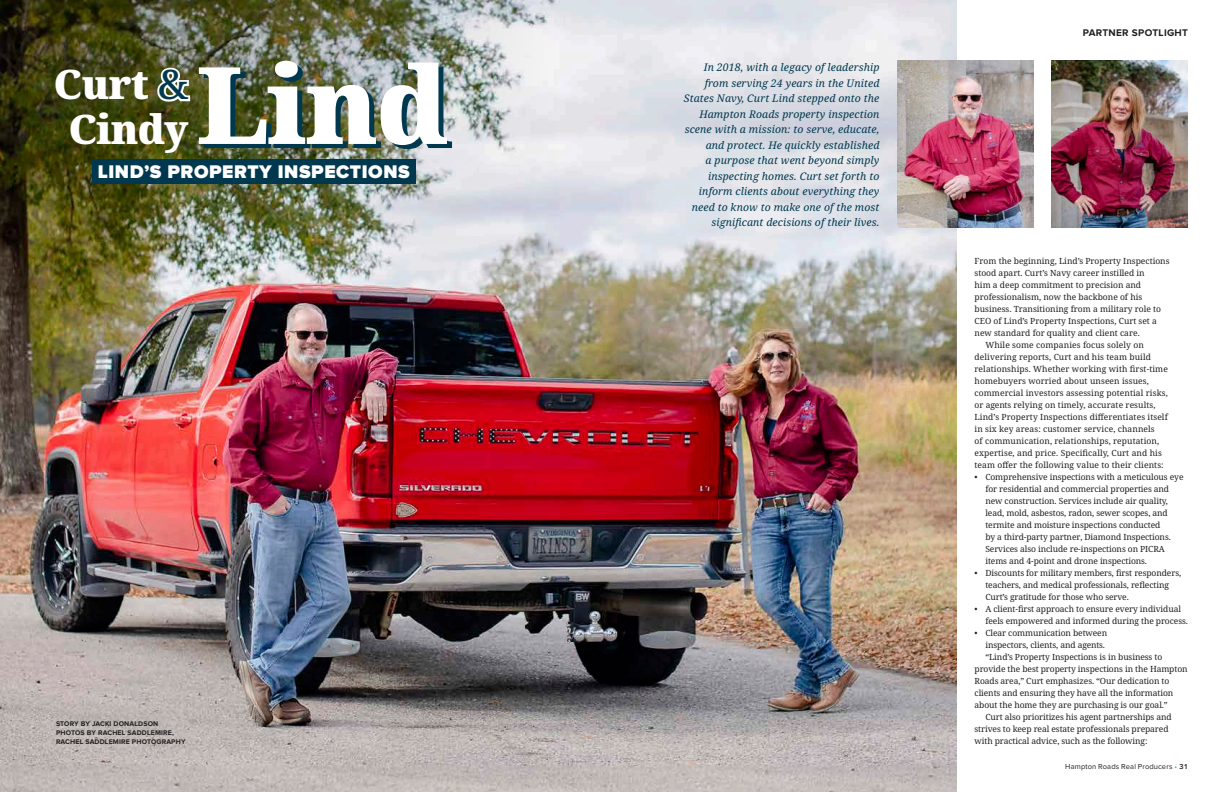
<style>
.page{position:relative;width:1224px;height:792px;background:#fff}
.page>*{position:absolute;margin:0;border:0;box-sizing:border-box;transform-origin:0 0}
.t1{font:900 107.2px "Avrile Serif";color:#fff}
.t2{font:900 40.7px/44.7px "Avrile Serif";letter-spacing:-.02em;color:#fff;text-align:center}
.t3{font:900 19px "Proxima Nova";letter-spacing:.03em;color:#fff}
.t4{font:italic 10.5px/15.5px "Avrile Serif";letter-spacing:.01em;color:#00394f;text-align:right}
.t5{font:700 10px "Proxima Nova";letter-spacing:.03em;color:#231f20}
.t6{font:8.5px/12px "Avrile Serif";letter-spacing:-.01em;color:#231f20}
.t7{font:8.5px "Avrile Serif";letter-spacing:.01em;color:#231f20}
.t8{font:7.5px "Proxima Nova";letter-spacing:.02em;color:#231f20}
.t9{font:700 7px/9px "Proxima Nova";letter-spacing:.02em;color:#231f20}
.s1{font-weight:500}
.s2{color:#19a8e0}
.s3{font-weight:600}
</style>
<div class="page">
<img style="left:0;top:0;width:957px;height:792px">
<img style="left:0;top:0;width:657px;height:298px">
<div style="left:93px;top:159px;width:323px;height:25px;background:#00394f"></div>
<img style="left:897px;top:61px;width:137px;height:167px">
<img style="left:1052px;top:60px;width:136px;height:167px">
<h1 class="t1" style="left:197px;top:28px;width:254px">Lind</h1>
<h2 class="t2" style="left:53px;top:63px;width:137px">Curt <span class="s1">&amp;<br></span>Cindy</h2>
<h3 class="t3" style="left:98px;top:163px;width:314px">LIND’S PROPERTY INSPECTIONS</h3>
<p class="t9" style="left:56px;top:719px;width:131px">STORY BY JACKI DONALDSON<br>PHOTOS BY RACHEL SADDLEMIRE,<br>RACHEL SADDLEMIRE PHOTOGRAPHY</p>
<p class="t4" style="left:684px;top:60px;width:197px">In 2018, with a legacy of leadership from serving 24 years in the United States Navy, Curt Lind stepped onto the Hampton Roads property inspection scene with a mission: to serve, educate, and protect. He quickly established<br>a purpose that went beyond simply inspecting homes. Curt set forth to inform clients about everything they need to know to make one of the most significant decisions of their lives.</p>
<p class="t5" style="left:1083px;top:28px;width:107px">PARTNER SPOTLIGHT</p>
<p class="t6" style="left:975px;top:255px;width:197px">From the beginning, Lind’s Property Inspections</p>
<p class="t6" style="left:975px;top:267px;width:172px">stood apart. Curt’s Navy career instilled in</p>
<p class="t6" style="left:975px;top:279px;width:168px">him a deep commitment to precision and</p>
<p class="t6" style="left:975px;top:291px;width:169px">professionalism, now the backbone of his</p>
<p class="t6" style="left:975px;top:303px;width:188px">business. Transitioning from a military role to</p>
<p class="t6" style="left:975px;top:315px;width:184px">CEO of Lind’s Property Inspections, Curt set a</p>
<p class="t6" style="left:975px;top:327px;width:167px">new standard for quality and client care.</p>
<p class="t7" style="left:985px;top:339px;width:160px">While some companies focus solely on</p>
<p class="t7" style="left:975px;top:351px;width:178px">delivering reports, Curt and his team build</p>
<p class="t7" style="left:975px;top:363px;width:195px">relationships. Whether working with first-time</p>
<p class="t7" style="left:975px;top:375px;width:176px">homebuyers worried about unseen issues,</p>
<p class="t7" style="left:975px;top:387px;width:195px">commercial investors assessing potential risks,</p>
<p class="t7" style="left:975px;top:399px;width:182px">or agents relying on timely, accurate results,</p>
<p class="t7" style="left:975px;top:411px;width:195px">Lind’s Property Inspections differentiates itself</p>
<p class="t7" style="left:975px;top:423px;width:182px">in six key areas: customer service, channels</p>
<p class="t7" style="left:975px;top:435px;width:186px">of communication, relationships, reputation,</p>
<p class="t7" style="left:975px;top:447px;width:189px">expertise, and price. Specifically, Curt and his</p>
<p class="t7" style="left:975px;top:459px;width:191px">team offer the following value to their clients:</p>
<p class="t6" style="left:985px;top:471px;width:200px;text-indent:-11px">• Comprehensive inspections with a meticulous eye for residential and commercial properties and new construction. Services include air quality, lead, mold, asbestos, radon, sewer scopes, and termite and moisture inspections conducted<br>by a third-party partner, Diamond Inspections.<br>Services also include re-inspections on PICRA items and 4-point and drone inspections.</p>
<p class="t6" style="left:985px;top:567px;width:197px;text-indent:-11px">• Discounts for military members, first responders, teachers, and medical professionals, reflecting<br>Curt’s gratitude for those who serve.</p>
<p class="t6" style="left:985px;top:603px;width:204px;text-indent:-11px">• A client-first approach to ensure every individual feels empowered and informed during the process.</p>
<p class="t6" style="left:975px;top:627px;width:134px">• Clear communication between</p>
<p class="t6" style="left:985px;top:639px;width:121px">inspectors, clients, and agents.</p>
<p class="t6" style="left:985px;top:651px;width:178px">“Lind’s Property Inspections is in business to</p>
<p class="t6" style="left:975px;top:663px;width:215px">provide the best property inspections in the Hampton</p>
<p class="t6" style="left:975px;top:675px;width:196px">Roads area,” Curt emphasizes. “Our dedication to</p>
<p class="t6" style="left:975px;top:687px;width:200px">clients and ensuring they have all the information</p>
<p class="t6" style="left:975px;top:699px;width:195px">about the home they are purchasing is our goal.”</p>
<p class="t6" style="left:985px;top:711px;width:188px">Curt also prioritizes his agent partnerships and</p>
<p class="t6" style="left:975px;top:723px;width:196px">strives to keep real estate professionals prepared</p>
<p class="t6" style="left:975px;top:735px;width:174px">with practical advice, such as the following:</p>
<p class="t8" style="left:1065px;top:762px;width:124px">Hampton Roads Real Producers <span class="s2">•</span> <span class="s3">31</span></p>
</div>
